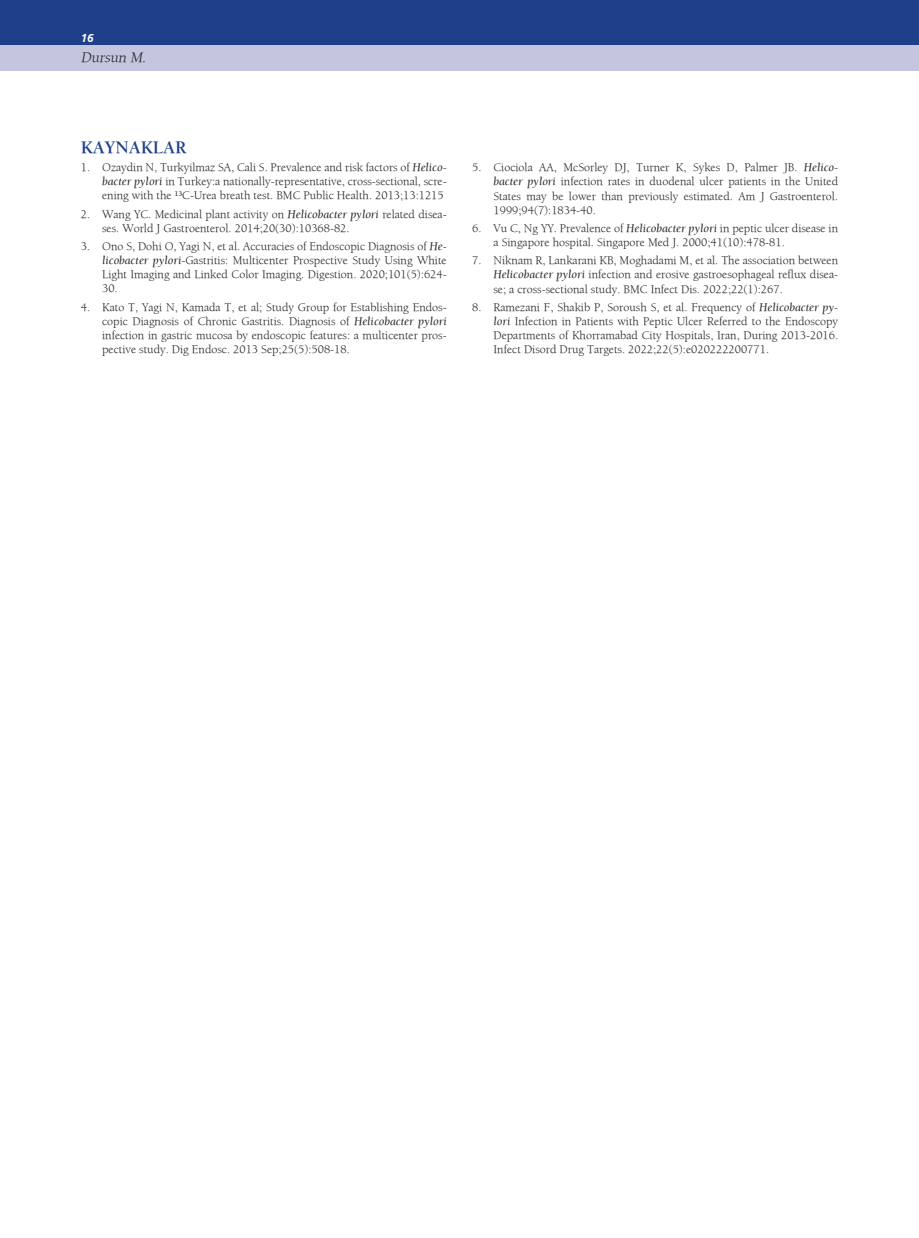
<style>
.page{position:relative;width:919px;height:1238px;background:#fff}
.page>*{position:absolute;margin:0;border:0;box-sizing:border-box;transform-origin:0 0}
.t1{font:700 18px "Berkeley";color:#1f3f8a}
.t2{font:italic 300 15px "Berkeley";color:#231f20}
.t3{font:300 12px/14.1px "Berkeley";color:#231f20;text-align:justify}
.t4{font:italic 700 12px "Fruga Sans";color:#fff}
.s1{font-weight:400;font-style:italic}
</style>
<div class="page">
<div style="left:0;top:44px;width:918px;height:27px;background:#c4c6df"></div>
<div style="left:0;top:0;width:918px;height:45px;background:#1f3f8a"></div>
<svg style="left:918px;top:44px;width:1px;height:27px"></svg>
<p class="t4" style="left:81px;top:31px;width:14px">16</p>
<p class="t2" style="left:81px;top:49px;width:70px">Dursun M.</p>
<h1 class="t1" style="left:81px;top:136px;width:107px">KAYNAKLAR</h1>
<p class="t3" style="left:102px;top:160px;width:346px;text-indent:-21px">1. Ozaydin N, Turkyilmaz SA, Cali S. Prevalence and risk factors of <span class="s1">Helico&shy;bacter pylori</span> in Turkey:a nationally-representative, cross-sectional, scre&shy;ening with the ¹³C-Urea breath test. BMC Public Health. 2013;13:1215</p>
<p class="t3" style="left:102px;top:206px;width:346px;text-indent:-21px">2. Wang YC. Medicinal plant activity on <span class="s1">Helicobacter pylori</span> related disea&shy;ses. World J Gastroenterol. 2014;20(30):10368-82.</p>
<p class="t3" style="left:102px;top:239px;width:346px;text-indent:-21px">3. Ono S, Dohi O, Yagi N, et al. Accuracies of Endoscopic Diagnosis of <span class="s1">He&shy;licobacter pylori</span>-Gastritis: Multicenter Prospective Study Using White Light Imaging and Linked Color Imaging. Digestion. 2020;101(5):624- 30.</p>
<p class="t3" style="left:102px;top:300px;width:346px;text-indent:-21px">4. Kato T, Yagi N, Kamada T, et al; Study Group for Establishing Endos&shy;copic Diagnosis of Chronic Gastritis. Diagnosis of <span class="s1">Helicobacter pylori </span>infection in gastric mucosa by endoscopic features: a multicenter pros&shy;pective study. Dig Endosc. 2013 Sep;25(5):508-18.</p>
<p class="t3" style="left:493px;top:160px;width:346px;text-indent:-21px">5. Ciociola AA, McSorley DJ, Turner K, Sykes D, Palmer JB. <span class="s1">Helico&shy;bacter pylori</span> infection rates in duodenal ulcer patients in the United States may be lower than previously estimated. Am J Gastroenterol.<br>1999;94(7):1834-40.</p>
<p class="t3" style="left:493px;top:221px;width:346px;text-indent:-21px">6. Vu C, Ng YY. Prevalence of <span class="s1">Helicobacter pylori</span> in peptic ulcer disease in a Singapore hospital. Singapore Med J. 2000;41(10):478-81.</p>
<p class="t3" style="left:493px;top:253px;width:346px;text-indent:-21px">7. Niknam R, Lankarani KB, Moghadami M, et al. The association between <span class="s1">Helicobacter pylori</span> infection and erosive gastroesophageal reflux disea&shy;se; a cross-sectional study. BMC Infect Dis. 2022;22(1):267.</p>
<p class="t3" style="left:493px;top:300px;width:346px;text-indent:-21px">8. Ramezani F, Shakib P, Soroush S, et al. Frequency of <span class="s1">Helicobacter py&shy;lori</span> Infection in Patients with Peptic Ulcer Referred to the Endoscopy Departments of Khorramabad City Hospitals, Iran, During 2013-2016.<br>Infect Disord Drug Targets. 2022;22(5):e020222200771.</p>
</div>
